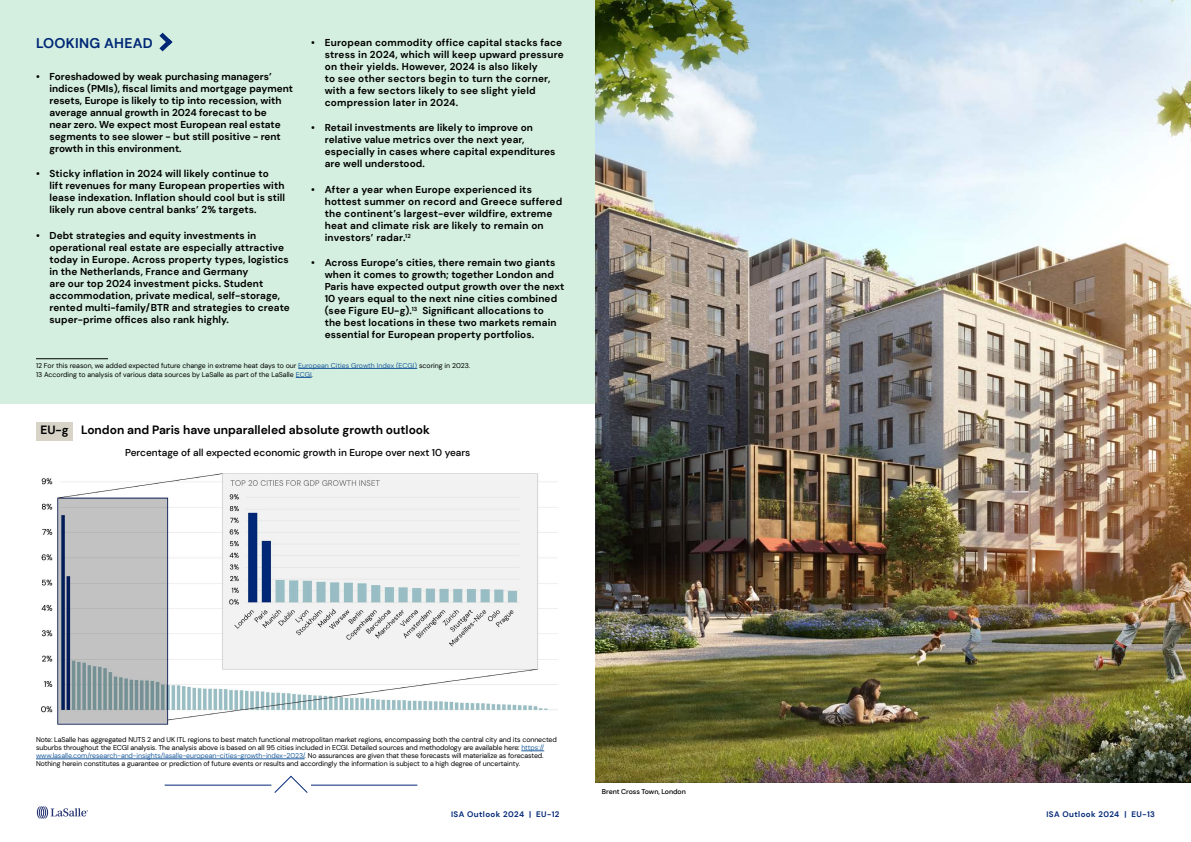
<style>
.page{position:relative;width:1191px;height:842px;background:#fff}
.page>*{position:absolute;margin:0;border:0;box-sizing:border-box;transform-origin:0 0}
.t1{font:700 14px "DM Sans";letter-spacing:.02em;color:#002776}
.t2{font:700 12px "DM Sans";color:#000}
.t3{font:700 10px/12px "DM Sans";letter-spacing:.01em;color:#000}
.t4{font:500 10px "DM Sans";color:#000}
.t5{font:700 8px "DM Sans";letter-spacing:.05em;color:#002776}
.t6{font:7px/8px "DM Sans";letter-spacing:-.01em;color:#000}
.t7{font:500 7px "DM Sans";letter-spacing:-.01em;color:#000}
.s1{color:#215e9e}
</style>
<div class="page">
<svg style="left:37px;top:806px;width:51px;height:13px"></svg>
<div style="left:0;top:0;width:595px;height:404px;background:#d4efdf"></div>
<hr style="left:36px;top:358px;width:72px;height:1px;background:#000">
<hr style="left:298px;top:368px;width:119px;height:1px;background:#215e9e">
<svg style="left:296px;top:377px;width:16px;height:1px"></svg>
<svg style="left:159px;top:33px;width:13px;height:18px"></svg>
<img style="left:41px;top:474px;width:516px;height:251px">
<div style="left:36px;top:422px;width:36px;height:18px;background:#d8d3c7"></div>
<svg style="left:521px;top:751px;width:23px;height:1px"></svg>
<hr style="left:36px;top:759px;width:269px;height:1px;background:#215e9e">
<hr style="left:165px;top:785px;width:106px;height:1px;background:#002776">
<svg style="left:274px;top:776px;width:34px;height:17px"></svg>
<hr style="left:311px;top:785px;width:106px;height:1px;background:#002776">
<img style="left:595px;top:0;width:596px;height:783px">
<h1 class="t1" style="left:36px;top:34px;width:118px">LOOKING AHEAD</h1>
<p class="t3" style="left:50px;top:70px;width:245px;text-indent:-14px">• Foreshadowed by weak purchasing managers’ indices (PMIs), fiscal limits and mortgage payment resets, Europe is likely to tip into recession, with average annual growth in 2024 forecast to be<br>near zero. We expect most European real estate segments to see slower - but still positive - rent growth in this environment.</p>
<p class="t3" style="left:50px;top:168px;width:237px;text-indent:-14px">• Sticky inflation in 2024 will likely continue to<br>lift revenues for many European properties with lease indexation. Inflation should cool but is still likely run above central banks’ 2% targets.</p>
<p class="t3" style="left:50px;top:229px;width:242px;text-indent:-14px">• Debt strategies and equity investments in operational real estate are especially attractive today in Europe. Across property types, logistics in the Netherlands, France and Germany<br>are our top 2024 investment picks. Student accommodation, private medical, self-storage, rented multi-family/BTR and strategies to create super-prime offices also rank highly.</p>
<p class="t6" style="left:36px;top:361px;width:436px;line-height:9px">12 For this reason, we added expected future change in extreme heat days to our <span class="s1">European Cities Growth Index (ECGI)</span> scoring in 2023.<br>13 According to analysis of various data sources by LaSalle as part of the LaSalle <span class="s1">ECGI</span>.</p>
<p class="t3" style="left:325px;top:36px;width:240px;text-indent:-14px">• European commodity office capital stacks face stress in 2024, which will keep upward pressure on their yields. However, 2024 is also likely<br>to see other sectors begin to turn the corner, with a few sectors likely to see slight yield compression later in 2024.</p>
<p class="t3" style="left:325px;top:122px;width:232px;text-indent:-14px">• Retail investments are likely to improve on relative value metrics over the next year, especially in cases where capital expenditures are well understood.</p>
<p class="t3" style="left:325px;top:183px;width:239px;text-indent:-14px">• After a year when Europe experienced its hottest summer on record and Greece suffered the continent’s largest-ever wildfire, extreme heat and climate risk are likely to remain on investors’ radar.<sup>12</sup></p>
<p class="t3" style="left:325px;top:257px;width:241px;text-indent:-14px">• Across Europe’s cities, there remain two giants when it comes to growth; together London and Paris have expected output growth over the next 10 years equal to the next nine cities combined (see Figure EU-g).<sup>13</sup> Significant allocations to<br>the best locations in these two markets remain essential for European property portfolios.</p>
<p class="t2" style="left:40px;top:423px;width:30px">EU-g</p>
<p class="t2" style="left:81px;top:423px;width:350px">London and Paris have unparalleled absolute growth outlook</p>
<p class="t4" style="left:125px;top:446px;width:347px">Percentage of all expected economic growth in Europe over next 10 years</p>
<p class="t6" style="left:36px;top:736px;width:522px">Note: LaSalle has aggregated NUTS 2 and UK ITL regions to best match functional metropolitan market regions, encompassing both the central city and its connected suburbs throughout the ECGI analysis. The analysis above is based on all 95 cities included in ECGI. Detailed sources and methodology are available here: <span class="s1">https:// www.lasalle.com/research-and-insights/lasalle-european-cities-growth-index-2023/</span>. No assurances are given that these forecasts will materialize as forecasted.<br>Nothing herein constitutes a guarantee or prediction of future events or results and accordingly the information is subject to a high degree of uncertainty.</p>
<p class="t7" style="left:602px;top:788px;width:85px">Brent Cross Town, London</p>
<p class="t5" style="left:451px;top:809px;width:110px">ISA Outlook 2024 | EU-12</p>
<p class="t5" style="left:1046px;top:809px;width:110px">ISA Outlook 2024 | EU-13</p>
</div>
